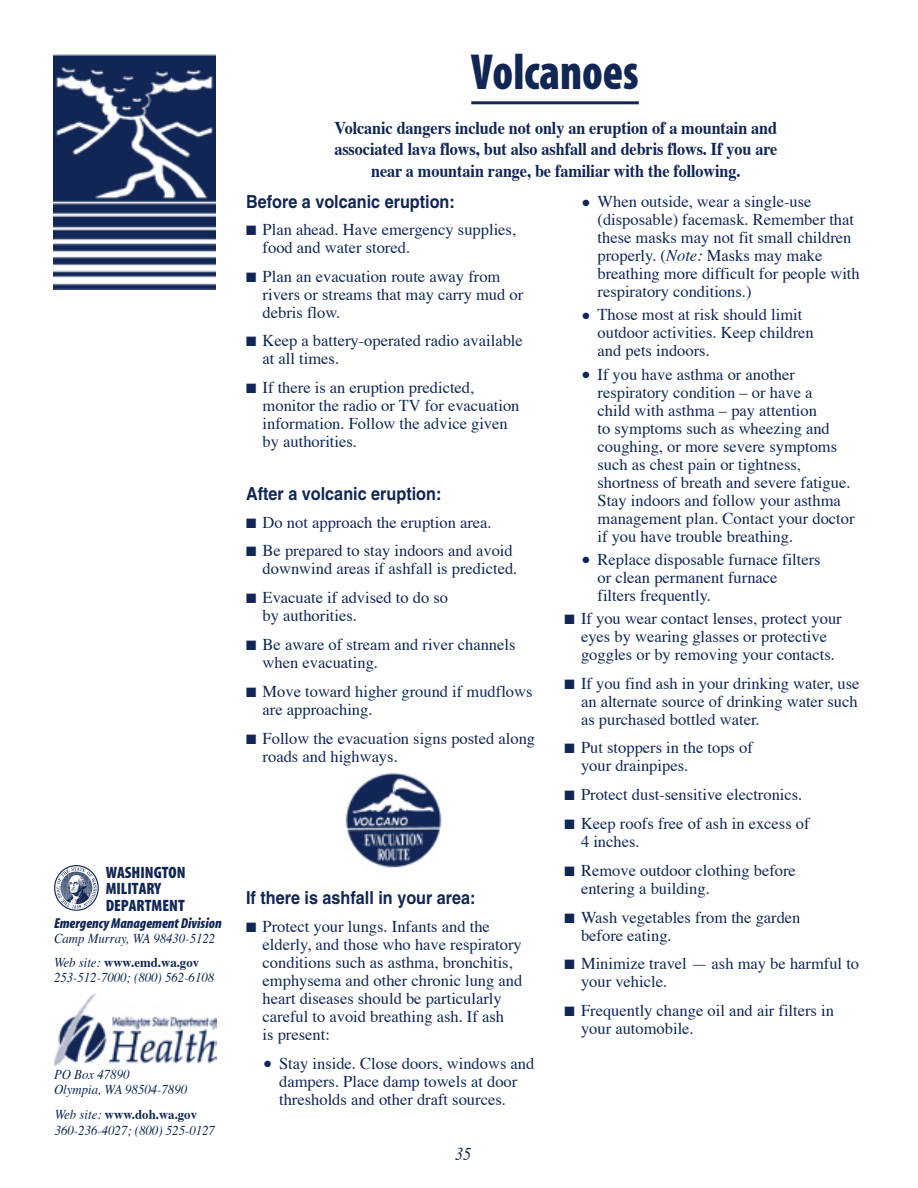
<style>
.page{position:relative;width:918px;height:1188px;background:#fff}
.page>*{position:absolute;margin:0;border:0;box-sizing:border-box;transform-origin:0 0}
.t1{font:51px "Myriad MM 830 300";color:#112655;scale:.9 1}
.t2{font:700 18px/21.6px "Times";letter-spacing:-.005em;color:#112655;text-align:center;scale:.9 1}
.t3{font:700 18px "Helvetica";color:#112655;scale:.9 1}
.t4{font:italic 18px "Times";color:#112655;scale:.9 1}
.t5{font:16.5px/18px "Times";color:#112655}
.t6{font:16.5px/16.5px "Myriad MM 830 300";color:#112655}
.t7{font:14.4px "Myriad MM It 830 300";color:#112655}
.t8{font:italic 13.5px/23.4px "Times";color:#112655;scale:.95 1}
.s1{font-weight:700;font-style:normal}
.s2{font-style:italic}
</style>
<div class="page">
<img style="left:54px;top:866px;width:45px;height:44px">
<img style="left:54px;top:994px;width:162px;height:72px">
<img style="left:345px;top:772px;width:97px;height:96px">
<hr style="left:471px;top:101px;width:168px;height:3px;background:#112655">
<img style="left:53px;top:54px;width:162px;height:236px">
<p class="t6" style="left:106px;top:865px;width:81px">WASHINGTON<br>MILITARY<br>DEPARTMENT</p>
<p class="t7" style="left:54px;top:916px;width:169px">Emergency Management Division</p>
<p class="t8" style="left:54px;top:928px;width:171px">Camp Murray, WA 98430-5122<br>Web site: <span class="s1">www.emd.wa.gov</span></p>
<p class="t8" style="left:54px;top:966px;width:170px">253-512-7000; (800) 562-6108</p>
<p class="t8" style="left:54px;top:1068px;width:142px;line-height:15px">PO Box 47890<br>Olympia, WA 98504-7890</p>
<p class="t8" style="left:55px;top:1107px;width:170px;line-height:16.2px">Web site: <span class="s1">www.doh.wa.gov<br></span>360-236-4027; (800) 525-0127</p>
<h1 class="t1" style="left:471px;top:48px;width:188px">Volcanoes</h1>
<p class="t2" style="left:334px;top:117px;width:494px">Volcanic dangers include not only an eruption of a mountain and associated lava flows, but also ashfall and debris flows. If you are near a mountain range, be familiar with the following.</p>
<p class="t5" style="left:598px;top:194px;width:264px">When outside, wear a single-use (disposable) facemask. Remember that these masks may not fit small children properly. (<span class="s2">Note:</span> Masks may make breathing more difficult for people with respiratory conditions.)</p>
<p class="t5" style="left:598px;top:307px;width:218px">Those most at risk should limit outdoor activities. Keep children and pets indoors.</p>
<p class="t5" style="left:598px;top:366px;width:259px">If you have asthma or another respiratory condition – or have a<br>child with asthma – pay attention<br>to symptoms such as wheezing and coughing, or more severe symptoms such as chest pain or tightness, shortness of breath and severe fatigue.<br>Stay indoors and follow your asthma management plan. Contact your doctor if you have trouble breathing.</p>
<p class="t5" style="left:598px;top:551px;width:225px">Replace disposable furnace filters or clean permanent furnace<br>filters frequently.</p>
<p class="t5" style="left:581px;top:610px;width:262px">If you wear contact lenses, protect your eyes by wearing glasses or protective goggles or by removing your contacts.</p>
<p class="t5" style="left:581px;top:675px;width:280px;text-align:justify">If you find ash in your drinking water, use an alternate source of drinking water such as purchased bottled water.</p>
<p class="t5" style="left:581px;top:740px;width:173px">Put stoppers in the tops of your drainpipes.</p>
<p class="t5" style="left:581px;top:781px;width:230px;line-height:28.8px">Protect dust-sensitive electronics.<br>Keep roofs free of ash in excess of</p>
<p class="t5" style="left:581px;top:828px;width:216px;line-height:28.8px">4 inches.<br>Remove outdoor clothing before</p>
<p class="t5" style="left:581px;top:875px;width:221px;line-height:28.8px">entering a building.<br>Wash vegetables from the garden</p>
<p class="t5" style="left:581px;top:922px;width:280px;line-height:28.8px">before eating.<br>Minimize travel — ash may be harmful to</p>
<p class="t5" style="left:581px;top:968px;width:254px;line-height:28.8px">your vehicle.<br>Frequently change oil and air filters in</p>
<p class="t5" style="left:581px;top:1021px;width:114px">your automobile.</p>
<p class="t3" style="left:246px;top:190px;width:234px">Before a volcanic eruption:</p>
<p class="t5" style="left:263px;top:221px;width:255px">Plan ahead. Have emergency supplies, food and water stored.</p>
<p class="t5" style="left:263px;top:268px;width:262px">Plan an evacuation route away from rivers or streams that may carry mud or debris flow.</p>
<p class="t5" style="left:263px;top:333px;width:262px">Keep a battery-operated radio available at all times.</p>
<p class="t5" style="left:263px;top:380px;width:258px">If there is an eruption predicted, monitor the radio or TV for evacuation information. Follow the advice given by authorities.</p>
<p class="t3" style="left:246px;top:483px;width:219px">After a volcanic eruption:</p>
<p class="t5" style="left:263px;top:509px;width:252px;line-height:28.8px">Do not approach the eruption area.<br>Be prepared to stay indoors and avoid</p>
<p class="t5" style="left:263px;top:555px;width:256px;line-height:28.8px">downwind areas if ashfall is predicted.<br>Evacuate if advised to do so</p>
<p class="t5" style="left:263px;top:602px;width:254px;line-height:28.8px">by authorities.<br>Be aware of stream and river channels</p>
<p class="t5" style="left:263px;top:649px;width:271px;line-height:28.8px">when evacuating.<br>Move toward higher ground if mudflows</p>
<p class="t5" style="left:263px;top:696px;width:274px;line-height:28.8px">are approaching.<br>Follow the evacuation signs posted along</p>
<p class="t5" style="left:263px;top:748px;width:137px">roads and highways.</p>
<p class="t3" style="left:246px;top:887px;width:257px">If there is ashfall in your area:</p>
<p class="t5" style="left:263px;top:918px;width:261px">Protect your lungs. Infants and the elderly, and those who have respiratory conditions such as asthma, bronchitis, emphysema and other chronic lung and heart diseases should be particularly careful to avoid breathing ash. If ash<br>is present:</p>
<p class="t5" style="left:279px;top:1055px;width:257px">Stay inside. Close doors, windows and dampers. Place damp towels at door thresholds and other draft sources.</p>
<p class="t4" style="left:455px;top:1142px;width:19px">35</p>
</div>
